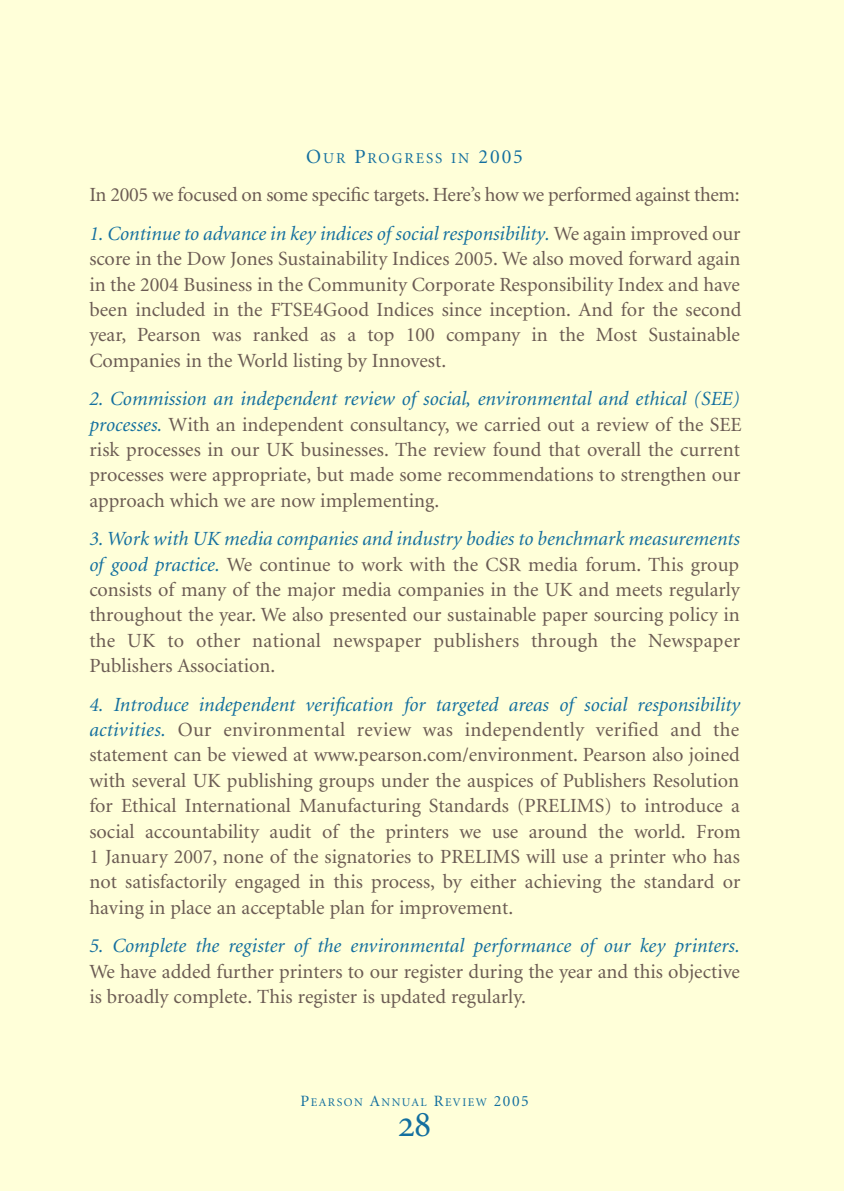
<style>
.page{position:relative;width:844px;height:1191px;background:#fff}
.page>*{position:absolute;margin:0;border:0;box-sizing:border-box;transform-origin:0 0}
.t1{font:20.12px/25.4px "Minion";color:#6b5b53;text-align:justify}
.t2{font:italic 20.12px "Minion";color:#136f9f}
.t3{font:15.05px "Minion";letter-spacing:.13em;color:#136f9f}
.t4{font:11.9px "Minion";letter-spacing:.13em;color:#136f9f}
.s1{font-size:20.12px}
.s2{font-style:italic;color:#136f9f}
.s3{font-size:15.75px}
</style>
<div class="page">
<div style="left:0;top:0;width:843px;height:1191px;background:#ffffd9"></div>
<p class="t3" style="left:306px;top:152px;width:218px"><span class="s1">O</span>UR <span class="s1">P</span>ROGRESS IN <span class="s1">2005</span></p>
<p class="t1" style="left:89px;top:184px;width:651px">In 2005 we focused on some specific targets. Here’s how we performed against them:</p>
<p class="t1" style="left:89px;top:222px;width:653px"><span class="s2">1. Continue to advance in key indices of social responsibility.</span> We again improved our score in the Dow Jones Sustainability Indices 2005. We also moved forward again in the 2004 Business in the Community Corporate Responsibility Index and have been included in the FTSE4Good Indices since inception. And for the second year, Pearson was ranked as a top 100 company in the Most Sustainable Companies in the World listing by Innovest.</p>
<p class="t1" style="left:89px;top:388px;width:653px"><span class="s2">2. Commission an independent review of social, environmental and ethical (SEE) processes.</span> With an independent consultancy, we carried out a review of the SEE risk processes in our UK businesses. The review found that overall the current processes were appropriate, but made some recommendations to strengthen our approach which we are now implementing.</p>
<p class="t1" style="left:89px;top:528px;width:652px"><span class="s2">3. Work with UK media companies and industry bodies to benchmark measurements of good practice.</span> We continue to work with the CSR media forum. This group consists of many of the major media companies in the UK and meets regularly throughout the year. We also presented our sustainable paper sourcing policy in the UK to other national newspaper publishers through the Newspaper Publishers Association.</p>
<p class="t1" style="left:89px;top:693px;width:652px"><span class="s2">4. Introduce independent verification for targeted areas of social responsibility activities.</span> Our environmental review was independently verified and the statement can be viewed at www.pearson.com/environment. Pearson also joined with several UK publishing groups under the auspices of Publishers Resolution for Ethical International Manufacturing Standards (PRELIMS) to introduce a social accountability audit of the printers we use around the world. From 1 January 2007, none of the signatories to PRELIMS will use a printer who has not satisfactorily engaged in this process, by either achieving the standard or having in place an acceptable plan for improvement.</p>
<p class="t2" style="left:89px;top:938px;width:651px">5. Complete the register of the environmental performance of our key printers.</p>
<p class="t1" style="left:89px;top:960px;width:652px">We have added further printers to our register during the year and this objective is broadly complete. This register is updated regularly.</p>
<p class="t4" style="left:300px;top:1097px;width:230px"><span class="s3">P</span>EARSON <span class="s3">A</span>NNUAL <span class="s3">R</span>EVIEW <span class="s3">2005</span></p>
</div>
